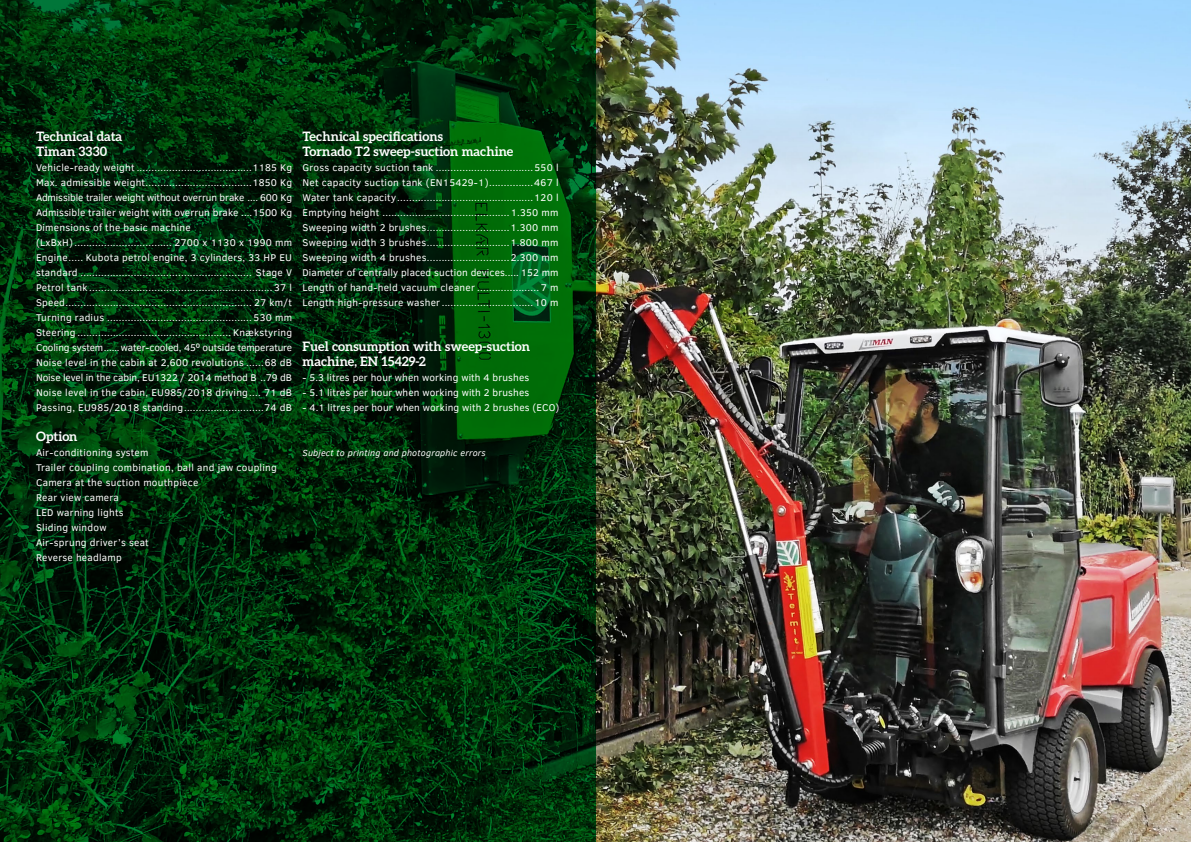
<style>
.page{position:relative;width:1191px;height:842px;background:#fff}
.page>*{position:absolute;margin:0;border:0;box-sizing:border-box;transform-origin:0 0}
.t1{font:700 13px/15px "Aleo";letter-spacing:.005em;color:#fff}
.t2{font:10px/15px "Clear Sans";letter-spacing:.025em;color:#fff}
.t3{font:italic 9px "Clear Sans";letter-spacing:.025em;color:#fff}
</style>
<div class="page">
<img style="left:595px;top:0;width:596px;height:842px">
<svg style="left:0;top:0;width:595px;height:842px;background:#002f09"></svg>
<h1 class="t1" style="left:36px;top:130px;width:88px">Technical data<br>Timan 3330</h1>
<p class="t2" style="left:36px;top:161px;width:258px">Vehicle-ready weight .......................................1185 Kg Max. admissible weight ....................................1850 Kg Admissible trailer weight without overrun brake .... 600 Kg Admissible trailer weight with overrun brake ....1500 Kg Dimensions of the basic machine<br>(LxBxH) ................................. 2700 x 1130 x 1990 mm Engine ..... Kubota petrol engine, 3 cylinders, 33 HP EU standard .......................................................... Stage V Petrol tank ..............................................................37 l Speed ............................................................... 27 km/t Turning radius ................................................. 530 mm Steering .................................................... Knækstyring Cooling system ......water-cooled, 45⁰ outside temperature Noise level in the cabin at 2,600 revolutions ......68 dB Noise level in the cabin, EU1322 / 2014 method B ..79 dB Noise level in the cabin, EU985/2018 driving .... 71 dB Passing, EU985/2018 standing ...........................74 dB</p>
<h1 class="t1" style="left:36px;top:430px;width:43px">Option</h1>
<p class="t2" style="left:36px;top:446px;width:242px">Air-conditioning system<br>Trailer coupling combination, ball and jaw coupling<br>Camera at the suction mouthpiece<br>Rear view camera<br>LED warning lights<br>Sliding window<br>Air-sprung driver’s seat<br>Reverse headlamp</p>
<h1 class="t1" style="left:302px;top:130px;width:212px">Technical specifications<br>Tornado T2 sweep-suction machine</h1>
<p class="t2" style="left:302px;top:161px;width:258px;text-align:justify">Gross capacity suction tank .................................550 l Net capacity suction tank (EN15429-1) ...............467 l Water tank capacity ..............................................120 l Emptying height ...........................................1.350 mm Sweeping width 2 brushes ............................1.300 mm Sweeping width 3 brushes ............................1.800 mm Sweeping width 4 brushes ............................2.300 mm Diameter of centrally placed suction devices..... 152 mm Length of hand-held vacuum cleaner ..................... 7 m Length high-pressure washer ...............................10 m</p>
<h1 class="t1" style="left:302px;top:340px;width:229px">Fuel consumption with sweep-suction machine, EN 15429-2</h1>
<p class="t2" style="left:302px;top:371px;width:228px">- 5.3 litres per hour when working with 4 brushes</p>
<p class="t2" style="left:302px;top:386px;width:228px">- 5.1 litres per hour when working with 2 brushes</p>
<p class="t2" style="left:302px;top:400px;width:258px">- 4.1 litres per hour when working with 2 brushes (ECO)</p>
<p class="t3" style="left:302px;top:450px;width:185px">Subject to printing and photographic errors</p>
</div>
